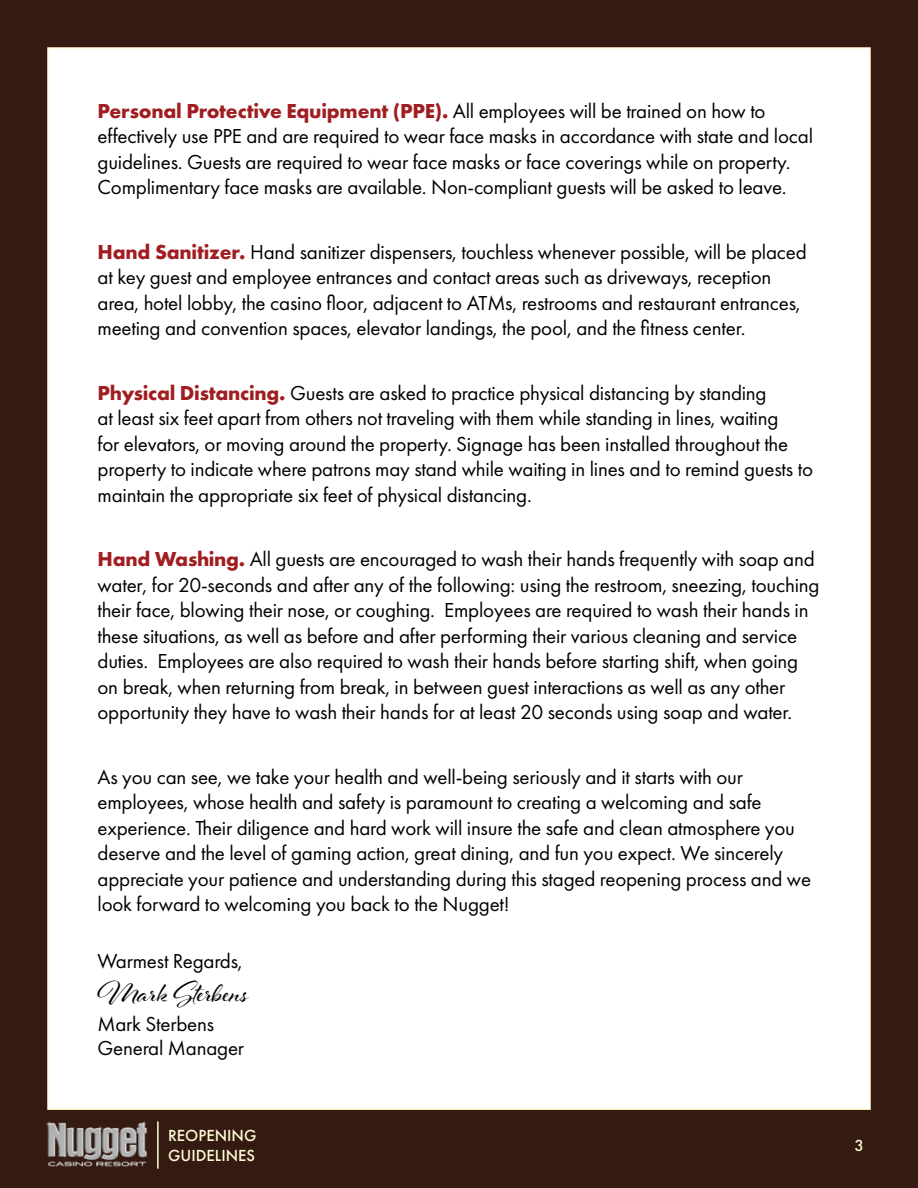
<style>
.page{position:relative;width:918px;height:1188px;background:#341a10}
.page>*{position:absolute;margin:0;border:0;box-sizing:border-box;transform-origin:0 0}
.t1{font:31.5px "Al Fresco";letter-spacing:-.01em;color:#000}
.t2{font:21px/25.5px "Futura PT";letter-spacing:-.01em;color:#000}
.t3{font:500 16.65px/20px "Futura PT";color:#fffcd5}
.s1{font-weight:700;color:#a01e21}
</style>
<div class="page">
<div style="left:47px;top:47px;width:824px;height:1063px;background:#fff;border:2px solid #fffcd5"></div>
<img style="left:44px;top:1120px;width:103px;height:47px">
<hr style="left:157px;top:1121px;width:2px;height:48px;background:#fffcd5">
<p class="t2" style="left:98px;top:98px;width:717px"><span class="s1">Personal Protective Equipment (PPE).</span> All employees will be trained on how to effectively use PPE and are required to wear face masks in accordance with state and local guidelines. Guests are required to wear face masks or face coverings while on property.<br>Complimentary face masks are available. Non-compliant guests will be asked to leave.</p>
<p class="t2" style="left:98px;top:239px;width:711px"><span class="s1">Hand Sanitizer.</span> Hand sanitizer dispensers, touchless whenever possible, will be placed at key guest and employee entrances and contact areas such as driveways, reception area, hotel lobby, the casino floor, adjacent to ATMs, restrooms and restaurant entrances, meeting and convention spaces, elevator landings, the pool, and the fitness center.</p>
<p class="t2" style="left:98px;top:380px;width:717px"><span class="s1">Physical Distancing.</span> Guests are asked to practice physical distancing by standing<br>at least six feet apart from others not traveling with them while standing in lines, waiting<br>for elevators, or moving around the property. Signage has been installed throughout the property to indicate where patrons may stand while waiting in lines and to remind guests to maintain the appropriate six feet of physical distancing.</p>
<p class="t2" style="left:98px;top:546px;width:724px"><span class="s1">Hand Washing.</span> All guests are encouraged to wash their hands frequently with soap and water, for 20-seconds and after any of the following: using the restroom, sneezing, touching their face, blowing their nose, or coughing. Employees are required to wash their hands in these situations, as well as before and after performing their various cleaning and service duties. Employees are also required to wash their hands before starting shift, when going on break, when returning from break, in between guest interactions as well as any other opportunity they have to wash their hands for at least 20 seconds using soap and water.</p>
<p class="t2" style="left:98px;top:764px;width:715px">As you can see, we take your health and well-being seriously and it starts with our employees, whose health and safety is paramount to creating a welcoming and safe experience. Their diligence and hard work will insure the safe and clean atmosphere you deserve and the level of gaming action, great dining, and fun you expect. We sincerely appreciate your patience and understanding during this staged reopening process and we look forward to welcoming you back to the Nugget!</p>
<p class="t2" style="left:98px;top:948px;width:147px">Warmest Regards,</p>
<h1 class="t1" style="left:98px;top:971px;width:152px">Mark Sterbens</h1>
<p class="t2" style="left:98px;top:1012px;width:148px;line-height:24px">Mark Sterbens<br>General Manager</p>
<p class="t3" style="left:168px;top:1125px;width:90px">REOPENING<br>GUIDELINES</p>
<p class="t3" style="left:855px;top:1135px;width:11px">3</p>
</div>
